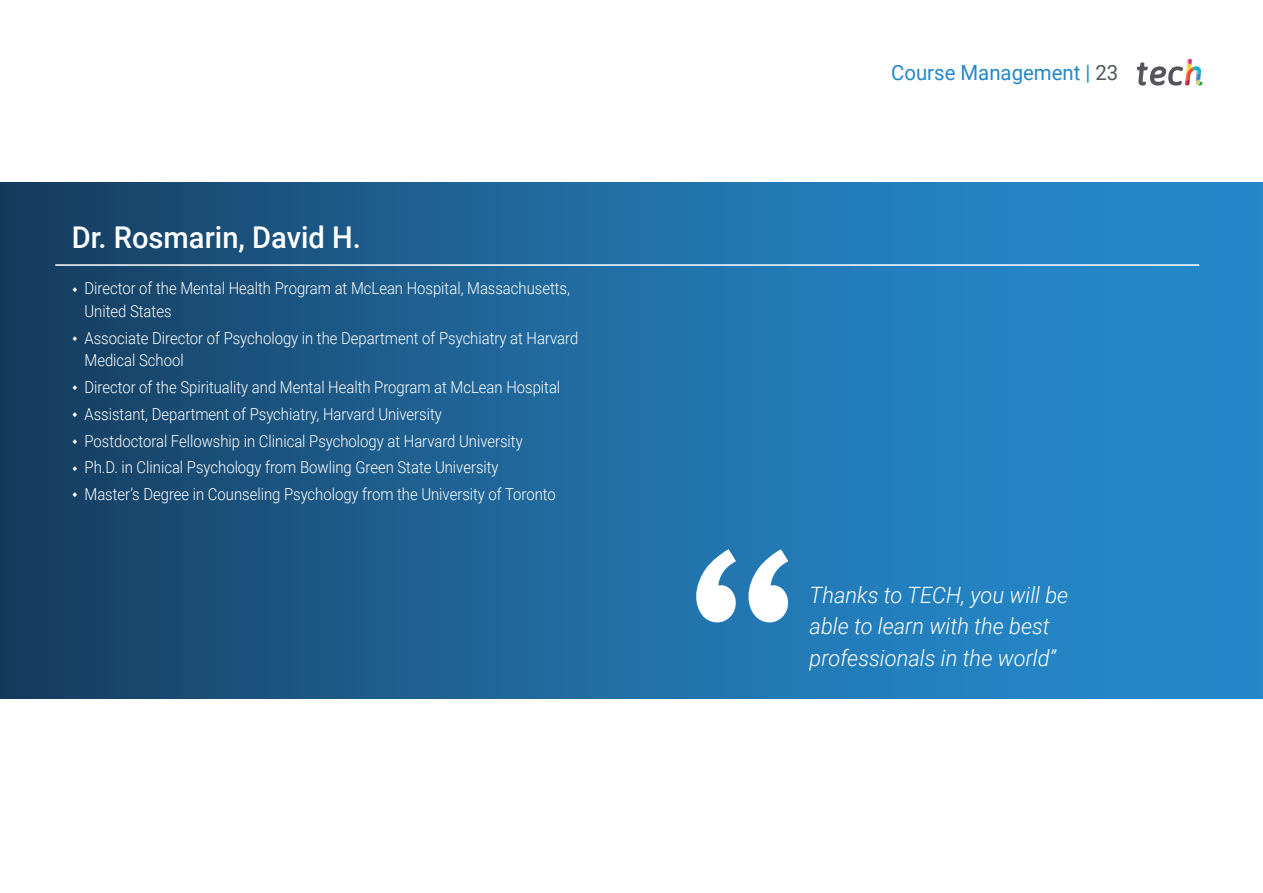
<style>
.page{position:relative;width:1263px;height:893px;background:#fff}
.page>*{position:absolute;margin:0;border:0;box-sizing:border-box;transform-origin:0 0}
.t1{font:500 30px "Roboto";color:#fff}
.t2{font:italic 300 22.5px/31.5px "Roboto";color:#fff}
.t3{font:21px "Roboto";color:#2488c9}
.t4{font:300 16.5px/26.7px "Roboto";color:#fff;scale:.9 1}
.s1{color:#52555b}
</style>
<div class="page">
<div style="left:0;top:182px;width:1263px;height:516px;background:linear-gradient(to right,#184267,#2793d9)"></div>
<svg style="left:696px;top:549px;width:92px;height:73px"></svg>
<hr style="left:55px;top:264px;width:1144px;height:2px;background:#fff">
<svg style="left:1137px;top:59px;width:65px;height:27px"></svg>
<svg style="left:73px;top:287px;width:4px;height:5px"></svg>
<svg style="left:73px;top:336px;width:4px;height:5px"></svg>
<svg style="left:73px;top:385px;width:4px;height:5px"></svg>
<svg style="left:73px;top:412px;width:4px;height:5px"></svg>
<svg style="left:73px;top:439px;width:4px;height:5px"></svg>
<svg style="left:73px;top:466px;width:4px;height:5px"></svg>
<svg style="left:73px;top:492px;width:4px;height:5px"></svg>
<h1 class="t1" style="left:72px;top:216px;width:291px">Dr. Rosmarin, David H.</h1>
<p class="t4" style="left:85px;top:277px;width:541px;line-height:22.5px">Director of the Mental Health Program at McLean Hospital, Massachusetts,<br>United States</p>
<p class="t4" style="left:85px;top:326px;width:550px;line-height:22.5px">Associate Director of Psychology in the Department of Psychiatry at Harvard<br>Medical School</p>
<p class="t4" style="left:85px;top:373px;width:530px">Director of the Spirituality and Mental Health Program at McLean Hospital Assistant, Department of Psychiatry, Harvard University<br>Postdoctoral Fellowship in Clinical Psychology at Harvard University<br>Ph.D. in Clinical Psychology from Bowling Green State University<br>Master’s Degree in Counseling Psychology from the University of Toronto</p>
<p class="t3" style="left:891px;top:57px;width:229px">Course Management | <span class="s1">23</span></p>
<h2 class="t2" style="left:810px;top:578px;width:260px">Thanks to TECH, you will be able to learn with the best professionals in the world”</h2>
</div>
